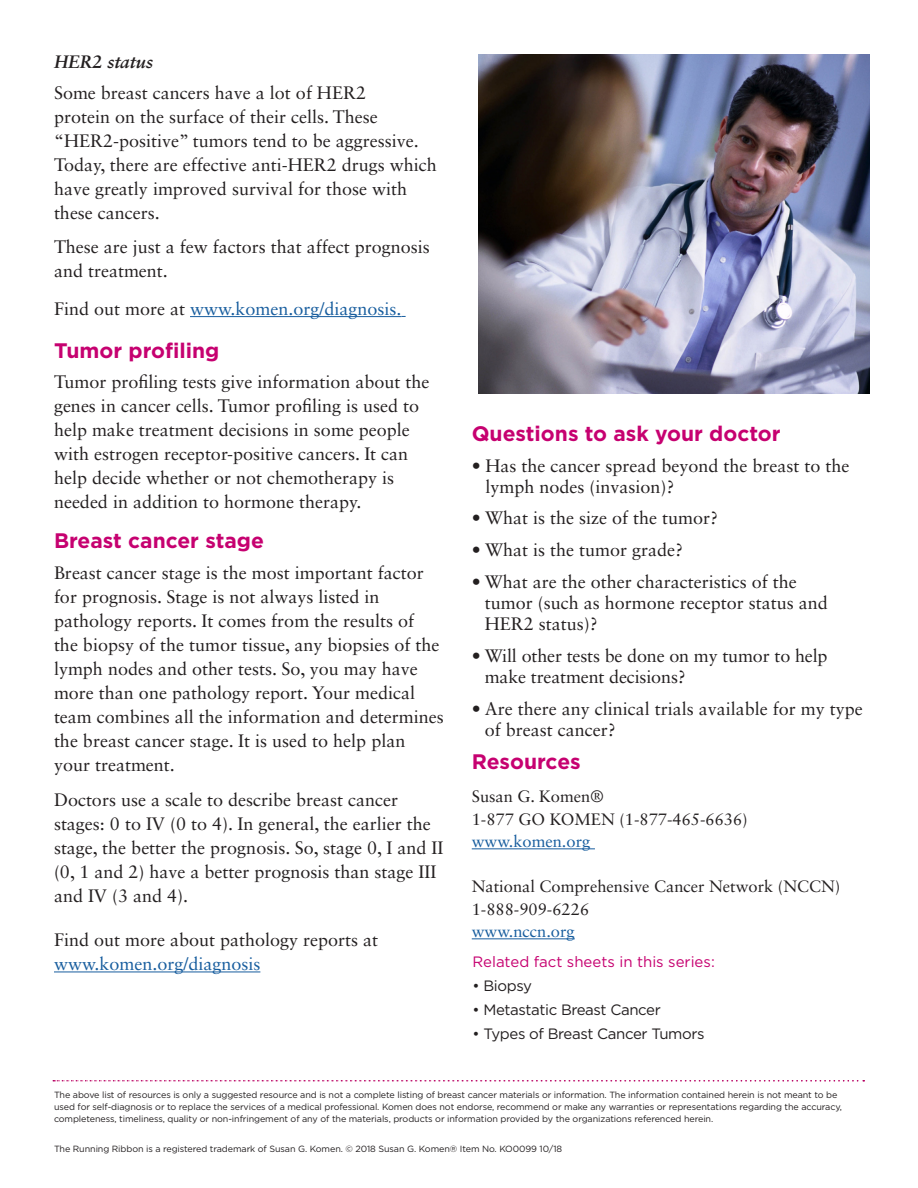
<style>
.page{position:relative;width:918px;height:1188px;background:#fff}
.page>*{position:absolute;margin:0;border:0;box-sizing:border-box;transform-origin:0 0}
.t1{font:700 21px "Gotham";color:#c60170}
.t2{font:18px/24px "Sabon LT Std";color:#231f20}
.t3{font:18px "Sabon LT Std";color:#175d9e}
.t4{font:italic 700 18px "Sabon LT Std";color:#231f20}
.Text__12_pt{font:16.5px "Sabon LT Std";color:#231f20}
.Text__12_pt-2{font:16.5px "Sabon LT Std";color:#175d9e}
.Text__12_pt-3{font:15px "Gotham";letter-spacing:-.025em;color:#231f20}
.t5{font:15px "Gotham";color:#c60170}
.t6{font:9px "Gotham";letter-spacing:-.01em;color:#231f20}
.s1{color:#231f20}
.s2{color:#175d9e}
</style>
<div class="page">
<svg style="left:53px;top:1080px;width:811px;height:2px"></svg>
<hr style="left:190px;top:316px;width:211px;height:1px;background:#175d9e">
<hr style="left:54px;top:972px;width:206px;height:1px;background:#175d9e">
<hr style="left:472px;top:848px;width:123px;height:1px;background:#175d9e">
<hr style="left:472px;top:938px;width:103px;height:1px;background:#175d9e">
<img style="left:478px;top:54px;width:392px;height:340px">
<p class="t4" style="left:54px;top:51px;width:101px">HER2 status</p>
<p class="t2" style="left:54px;top:80px;width:384px">Some breast cancers have a lot of HER2<br>protein on the surface of their cells. These “HER2-positive” tumors tend to be aggressive.<br>Today, there are effective anti-HER2 drugs which have greatly improved survival for those with these cancers.</p>
<p class="t2" style="left:54px;top:235px;width:378px">These are just a few factors that affect prognosis and treatment.</p>
<p class="t3" style="left:54px;top:298px;width:349px"><span class="s1">Find out more at</span> www.komen.org/diagnosis.</p>
<p class="t1" style="left:54px;top:338px;width:167px">Tumor profiling</p>
<p class="t2" style="left:54px;top:370px;width:377px">Tumor profiling tests give information about the genes in cancer cells. Tumor profiling is used to help make treatment decisions in some people with estrogen receptor-positive cancers. It can help decide whether or not chemotherapy is needed in addition to hormone therapy.</p>
<p class="t1" style="left:54px;top:529px;width:211px">Breast cancer stage</p>
<p class="t2" style="left:54px;top:561px;width:391px">Breast cancer stage is the most important factor for prognosis. Stage is not always listed in pathology reports. It comes from the results of<br>the biopsy of the tumor tissue, any biopsies of the lymph nodes and other tests. So, you may have more than one pathology report. Your medical team combines all the information and determines the breast cancer stage. It is used to help plan your treatment.</p>
<p class="t2" style="left:54px;top:787px;width:391px">Doctors use a scale to describe breast cancer stages: 0 to IV (0 to 4). In general, the earlier the stage, the better the prognosis. So, stage 0, I and II (0, 1 and 2) have a better prognosis than stage III and IV (3 and 4).</p>
<p class="t2" style="left:54px;top:928px;width:326px">Find out more about pathology reports at <span class="s2">www.komen.org/diagnosis</span></p>
<p class="t1" style="left:472px;top:421px;width:310px">Questions to ask your doctor</p>
<p class="t2" style="left:485px;top:455px;width:366px;line-height:21px;text-indent:-14px">• Has the cancer spread beyond the breast to the lymph nodes (invasion)?</p>
<p class="t2" style="left:472px;top:506px;width:248px">• What is the size of the tumor?</p>
<p class="t2" style="left:472px;top:538px;width:213px">• What is the tumor grade?</p>
<p class="t2" style="left:485px;top:571px;width:345px;line-height:21px;text-indent:-13px">• What are the other characteristics of the tumor (such as hormone receptor status and<br>HER2 status)?</p>
<p class="t2" style="left:485px;top:645px;width:344px;line-height:21px;text-indent:-13px">• Will other tests be done on my tumor to help make treatment decisions?</p>
<p class="t2" style="left:485px;top:698px;width:379px;line-height:21px;text-indent:-13px">• Are there any clinical trials available for my type of breast cancer?</p>
<p class="t1" style="left:472px;top:749px;width:110px">Resources</p>
<p class="Text__12_pt" style="left:472px;top:787px;width:133px">Susan G. Komen®</p>
<p class="Text__12_pt" style="left:472px;top:809px;width:277px">1-877 GO KOMEN (1-877-465-6636)</p>
<p class="Text__12_pt-2" style="left:472px;top:832px;width:120px">www.komen.org</p>
<p class="Text__12_pt" style="left:472px;top:877px;width:370px">National Comprehensive Cancer Network (NCCN)</p>
<p class="Text__12_pt" style="left:472px;top:899px;width:119px">1-888-909-6226</p>
<p class="Text__12_pt-2" style="left:472px;top:922px;width:105px">www.nccn.org</p>
<p class="t5" style="left:472px;top:954px;width:244px">Related fact sheets in this series:</p>
<p class="Text__12_pt-3" style="left:472px;top:978px;width:61px">• Biopsy</p>
<p class="Text__12_pt-3" style="left:472px;top:1002px;width:190px">• Metastatic Breast Cancer</p>
<p class="Text__12_pt-3" style="left:472px;top:1026px;width:234px">• Types of Breast Cancer Tumors</p>
<p class="t6" style="left:54px;top:1090px;width:785px">The above list of resources is only a suggested resource and is not a complete listing of breast cancer materials or information. The information contained herein is not meant to be</p>
<p class="t6" style="left:54px;top:1102px;width:790px">used for self-diagnosis or to replace the services of a medical professional. Komen does not endorse, recommend or make any warranties or representations regarding the accuracy,</p>
<p class="t6" style="left:54px;top:1114px;width:661px">completeness, timeliness, quality or non-infringement of any of the materials, products or information provided by the organizations referenced herein.</p>
<p class="t6" style="left:54px;top:1144px;width:510px">The Running Ribbon is a registered trademark of Susan G. Komen. © 2018 Susan G. Komen® Item No. KO0099 10/18</p>
</div>
